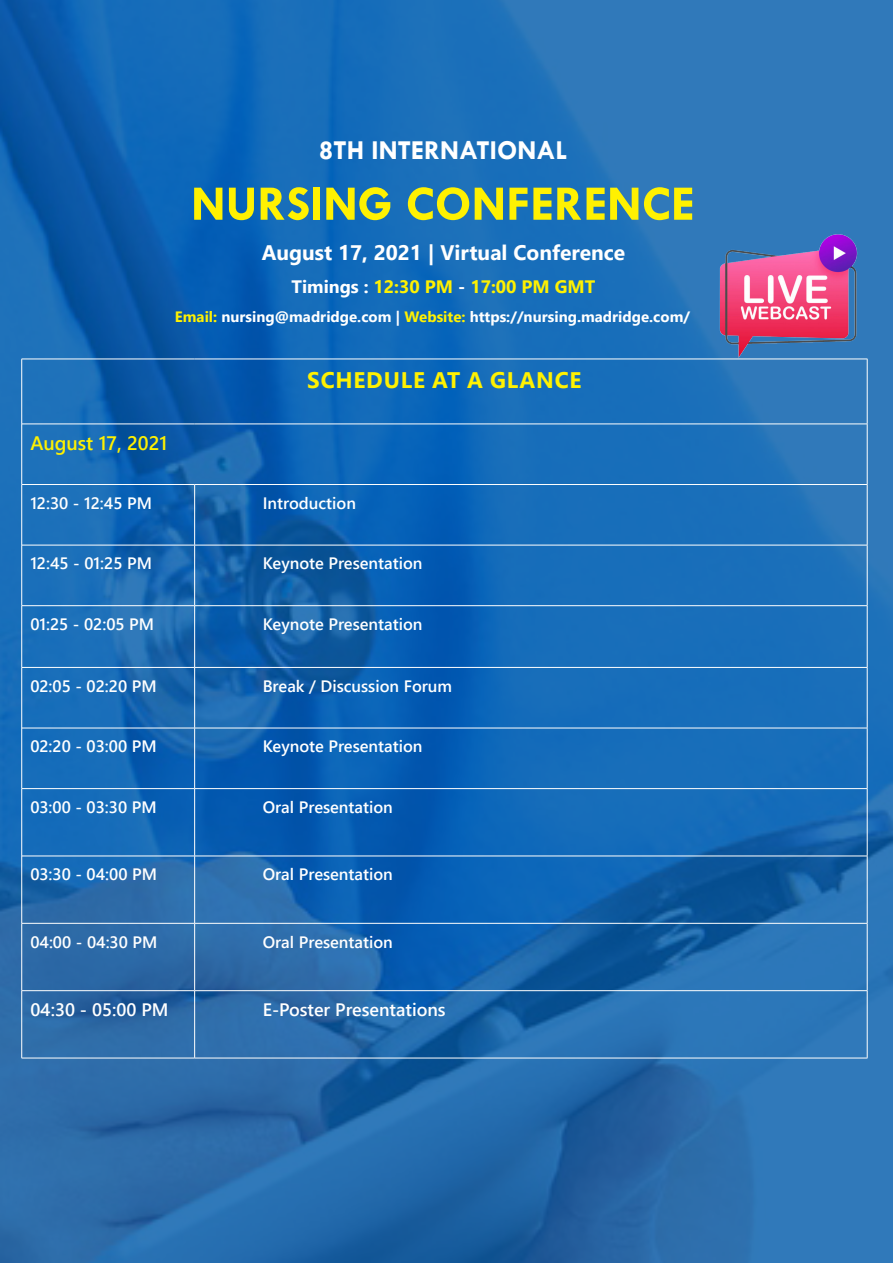
<style>
.page{position:relative;width:893px;height:1263px;background:#fff}
.page>*{position:absolute;margin:0;border:0;box-sizing:border-box;transform-origin:0 0}
.t1{font:700 49.95px "Tw Cen";color:#fff101}
.t2{font:700 27.6px "Tw Cen";color:#fff}
.t3{font:700 22.5px "Segoe UI";letter-spacing:.035em;color:#fff101}
.t4{font:700 21px "Segoe UI";color:#fff}
.t5{font:600 19.5px "Segoe UI";color:#fff101}
.t6{font:600 18px "Segoe UI";color:#fff}
.t7{font:700 18px "Segoe UI";color:#fff101}
.t8{font:600 16.5px "Segoe UI";color:#fff}
.t9{font:700 15px "Segoe UI";color:#fff}
.s1{color:#fff}
.s2{color:#fff101}
</style>
<div class="page">
<img style="left:0;top:0;width:893px;height:1263px">
<hr style="left:867px;top:359px;width:1px;height:65px;background:#fff">
<hr style="left:867px;top:424px;width:1px;height:60px;background:#fff">
<hr style="left:22px;top:359px;width:173px;height:1px;background:#fff">
<hr style="left:21px;top:359px;width:1px;height:65px;background:#fff">
<hr style="left:195px;top:359px;width:672px;height:1px;background:#fff">
<hr style="left:21px;top:424px;width:1px;height:60px;background:#fff">
<hr style="left:21px;top:484px;width:1px;height:61px;background:#fff">
<hr style="left:21px;top:545px;width:1px;height:61px;background:#fff">
<hr style="left:21px;top:606px;width:1px;height:61px;background:#fff">
<hr style="left:21px;top:667px;width:1px;height:61px;background:#fff">
<hr style="left:21px;top:728px;width:1px;height:61px;background:#fff">
<hr style="left:21px;top:789px;width:1px;height:67px;background:#fff">
<hr style="left:21px;top:856px;width:1px;height:67px;background:#fff">
<hr style="left:21px;top:923px;width:1px;height:67px;background:#fff">
<hr style="left:22px;top:990px;width:172px;height:1px;background:#fff">
<hr style="left:21px;top:991px;width:1px;height:67px;background:#fff">
<hr style="left:22px;top:1058px;width:172px;height:1px;background:#fff">
<hr style="left:22px;top:424px;width:173px;height:1px;background:#fff">
<hr style="left:195px;top:424px;width:672px;height:1px;background:#fff">
<hr style="left:22px;top:484px;width:173px;height:1px;background:#fff">
<hr style="left:195px;top:484px;width:672px;height:1px;background:#fff">
<hr style="left:194px;top:485px;width:1px;height:60px;background:#fff">
<hr style="left:867px;top:485px;width:1px;height:60px;background:#fff">
<hr style="left:22px;top:545px;width:173px;height:1px;background:#fff">
<hr style="left:195px;top:545px;width:672px;height:1px;background:#fff">
<hr style="left:194px;top:545px;width:1px;height:60px;background:#fff">
<hr style="left:22px;top:605px;width:173px;height:1px;background:#fff">
<hr style="left:195px;top:605px;width:672px;height:1px;background:#fff">
<hr style="left:194px;top:606px;width:1px;height:61px;background:#fff">
<hr style="left:867px;top:606px;width:1px;height:61px;background:#fff">
<hr style="left:22px;top:667px;width:173px;height:1px;background:#fff">
<hr style="left:22px;top:728px;width:173px;height:1px;background:#fff">
<hr style="left:194px;top:728px;width:1px;height:60px;background:#fff">
<hr style="left:867px;top:728px;width:1px;height:60px;background:#fff">
<hr style="left:22px;top:788px;width:173px;height:1px;background:#fff">
<hr style="left:22px;top:856px;width:173px;height:1px;background:#fff">
<hr style="left:194px;top:856px;width:1px;height:67px;background:#fff">
<hr style="left:867px;top:856px;width:1px;height:67px;background:#fff">
<hr style="left:22px;top:923px;width:173px;height:1px;background:#fff">
<hr style="left:194px;top:668px;width:1px;height:60px;background:#fff">
<hr style="left:195px;top:667px;width:672px;height:1px;background:#fff">
<hr style="left:867px;top:668px;width:1px;height:60px;background:#fff">
<hr style="left:195px;top:728px;width:672px;height:1px;background:#fff">
<hr style="left:194px;top:789px;width:1px;height:67px;background:#fff">
<hr style="left:195px;top:788px;width:672px;height:1px;background:#fff">
<hr style="left:867px;top:789px;width:1px;height:67px;background:#fff">
<hr style="left:195px;top:856px;width:672px;height:1px;background:#fff">
<hr style="left:194px;top:923px;width:1px;height:67px;background:#fff">
<hr style="left:195px;top:923px;width:672px;height:1px;background:#fff">
<hr style="left:867px;top:923px;width:1px;height:67px;background:#fff">
<hr style="left:867px;top:545px;width:1px;height:60px;background:#fff">
<hr style="left:194px;top:990px;width:673px;height:1px;background:#fff">
<hr style="left:194px;top:991px;width:1px;height:67px;background:#fff">
<hr style="left:867px;top:991px;width:1px;height:67px;background:#fff">
<hr style="left:194px;top:1058px;width:673px;height:1px;background:#fff">
<img style="left:686px;top:215px;width:195px;height:163px">
<p class="t2" style="left:319px;top:134px;width:250px">8TH INTERNATIONAL</p>
<p class="t1" style="left:191px;top:174px;width:505px">NURSING CONFERENCE</p>
<p class="t4" style="left:262px;top:233px;width:365px">August 17, 2021 | Virtual Conference</p>
<p class="t7" style="left:292px;top:269px;width:305px"><span class="s1">Timings :</span> 12:30 PM <span class="s1">-</span> 17:00 PM GMT</p>
<p class="t9" style="left:175px;top:302px;width:517px"><span class="s2">Email:</span> nursing@madridge.com | <span class="s2">Website:</span> https://nursing.madridge.com/</p>
<p class="t5" style="left:30px;top:425px;width:139px">August 17, 2021</p>
<p class="t3" style="left:307px;top:358px;width:276px">SCHEDULE AT A GLANCE</p>
<p class="t8" style="left:30px;top:487px;width:123px">12:30 - 12:45 PM</p>
<p class="t8" style="left:263px;top:487px;width:95px">Introduction</p>
<p class="t8" style="left:30px;top:548px;width:123px">12:45 - 01:25 PM</p>
<p class="t8" style="left:263px;top:548px;width:161px">Keynote Presentation</p>
<p class="t8" style="left:30px;top:608px;width:125px">01:25 - 02:05 PM</p>
<p class="t8" style="left:263px;top:608px;width:161px">Keynote Presentation</p>
<p class="t8" style="left:30px;top:670px;width:128px">02:05 - 02:20 PM</p>
<p class="t8" style="left:263px;top:670px;width:191px">Break / Discussion Forum</p>
<p class="t8" style="left:30px;top:731px;width:128px">02:20 - 03:00 PM</p>
<p class="t8" style="left:263px;top:731px;width:161px">Keynote Presentation</p>
<p class="t8" style="left:30px;top:791px;width:128px">03:00 - 03:30 PM</p>
<p class="t8" style="left:263px;top:791px;width:132px">Oral Presentation</p>
<p class="t8" style="left:30px;top:859px;width:128px">03:30 - 04:00 PM</p>
<p class="t8" style="left:263px;top:859px;width:132px">Oral Presentation</p>
<p class="t8" style="left:30px;top:926px;width:129px">04:00 - 04:30 PM</p>
<p class="t8" style="left:263px;top:926px;width:132px">Oral Presentation</p>
<p class="t6" style="left:30px;top:992px;width:140px">04:30 - 05:00 PM</p>
<p class="t6" style="left:263px;top:992px;width:185px">E-Poster Presentations</p>
</div>
